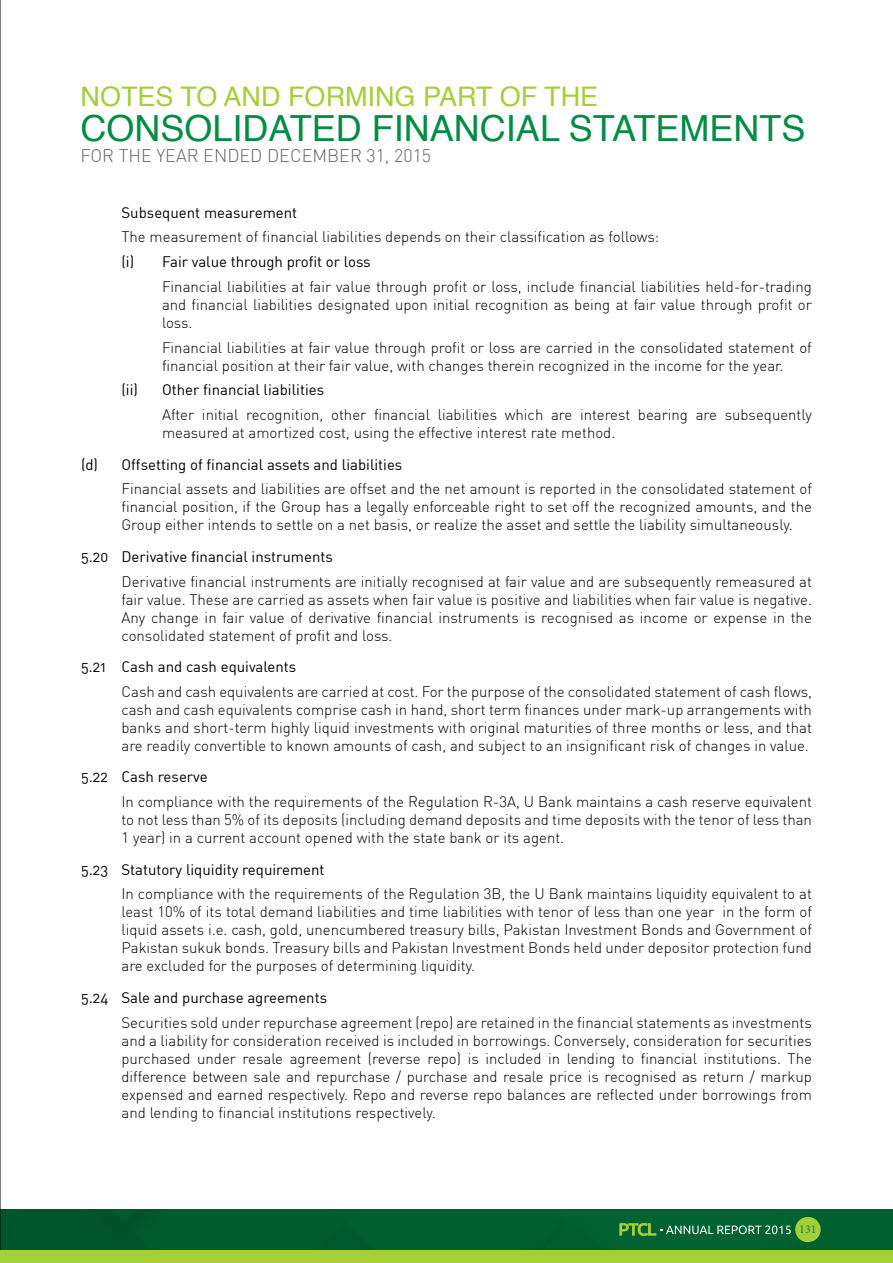
<style>
.page{position:relative;width:893px;height:1263px;background:#fff}
.page>*{position:absolute;margin:0;border:0;box-sizing:border-box;transform-origin:0 0}
.t1{font:36px "Helvetica";color:#008c44}
.t2{font:27px "Helvetica";color:#a6ce39}
.t3{font:300 18px "DIN";color:#636466}
.t4{font:300 15px/18px "DIN";color:#000;text-align:justify}
.t5{font:15px "DIN Regular Alternate";color:#000}
.t6{font:12px "Minion Pro";color:#008c44}
</style>
<div class="page">
<hr style="left:0;top:0;width:1px;height:1263px;background:#000">
<img style="left:0;top:1209px;width:893px;height:41px">
<div style="left:0;top:1250px;width:893px;height:13px;background:#a6ce39"></div>
<svg style="left:619px;top:1216px;width:204px;height:26px;background:#277a3e"></svg>
<h2 class="t2" style="left:81px;top:76px;width:519px">NOTES TO AND FORMING PART OF THE</h2>
<h1 class="t1" style="left:81px;top:100px;width:726px">CONSOLIDATED FINANCIAL STATEMENTS</h1>
<p class="t3" style="left:81px;top:145px;width:352px">FOR THE YEAR ENDED DECEMBER 31, 2015</p>
<p class="t5" style="left:122px;top:203px;width:177px">Subsequent measurement</p>
<p class="t4" style="left:122px;top:228px;width:539px">The measurement of financial liabilities depends on their classification as follows:</p>
<p class="t5" style="left:122px;top:252px;width:251px">(i) Fair value through profit or loss</p>
<p class="t4" style="left:162px;top:277px;width:651px">Financial liabilities at fair value through profit or loss, include financial liabilities held-for-trading and financial liabilities designated upon initial recognition as being at fair value through profit or loss.</p>
<p class="t4" style="left:162px;top:338px;width:651px">Financial liabilities at fair value through profit or loss are carried in the consolidated statement of financial position at their fair value, with changes therein recognized in the income for the year.</p>
<p class="t5" style="left:122px;top:380px;width:204px">(ii) Other financial liabilities</p>
<p class="t4" style="left:162px;top:405px;width:651px">After initial recognition, other financial liabilities which are interest bearing are subsequently measured at amortized cost, using the effective interest rate method.</p>
<p class="t5" style="left:81px;top:455px;width:323px">(d) Offsetting of financial assets and liabilities</p>
<p class="t4" style="left:122px;top:480px;width:692px">Financial assets and liabilities are offset and the net amount is reported in the consolidated statement of financial position, if the Group has a legally enforceable right to set off the recognized amounts, and the Group either intends to settle on a net basis, or realize the asset and settle the liability simultaneously.</p>
<p class="t5" style="left:81px;top:547px;width:253px">5.20 Derivative financial instruments</p>
<p class="t4" style="left:122px;top:572px;width:692px">Derivative financial instruments are initially recognised at fair value and are subsequently remeasured at fair value. These are carried as assets when fair value is positive and liabilities when fair value is negative.<br>Any change in fair value of derivative financial instruments is recognised as income or expense in the consolidated statement of profit and loss.</p>
<p class="t5" style="left:81px;top:657px;width:217px">5.21 Cash and cash equivalents</p>
<p class="t4" style="left:122px;top:682px;width:692px">Cash and cash equivalents are carried at cost. For the purpose of the consolidated statement of cash flows, cash and cash equivalents comprise cash in hand, short term finances under mark-up arrangements with banks and short-term highly liquid investments with original maturities of three months or less, and that are readily convertible to known amounts of cash, and subject to an insignificant risk of changes in value.</p>
<p class="t5" style="left:81px;top:767px;width:128px">5.22 Cash reserve</p>
<p class="t4" style="left:122px;top:792px;width:692px">In compliance with the requirements of the Regulation R-3A, U Bank maintains a cash reserve equivalent to not less than 5% of its deposits (including demand deposits and time deposits with the tenor of less than 1 year) in a current account opened with the state bank or its agent.</p>
<p class="t5" style="left:81px;top:860px;width:245px">5.23 Statutory liquidity requirement</p>
<p class="t4" style="left:122px;top:885px;width:692px">In compliance with the requirements of the Regulation 3B, the U Bank maintains liquidity equivalent to at least 10% of its total demand liabilities and time liabilities with tenor of less than one year in the form of liquid assets i.e. cash, gold, unencumbered treasury bills, Pakistan Investment Bonds and Government of Pakistan sukuk bonds. Treasury bills and Pakistan Investment Bonds held under depositor protection fund are excluded for the purposes of determining liquidity.</p>
<p class="t5" style="left:81px;top:988px;width:248px">5.24 Sale and purchase agreements</p>
<p class="t4" style="left:122px;top:1013px;width:692px">Securities sold under repurchase agreement (repo) are retained in the financial statements as investments and a liability for consideration received is included in borrowings. Conversely, consideration for securities purchased under resale agreement (reverse repo) is included in lending to financial institutions. The difference between sale and repurchase / purchase and resale price is recognised as return / markup expensed and earned respectively. Repo and reverse repo balances are reflected under borrowings from and lending to financial institutions respectively.</p>
<p class="t6" style="left:799px;top:1221px;width:19px">131</p>
</div>
